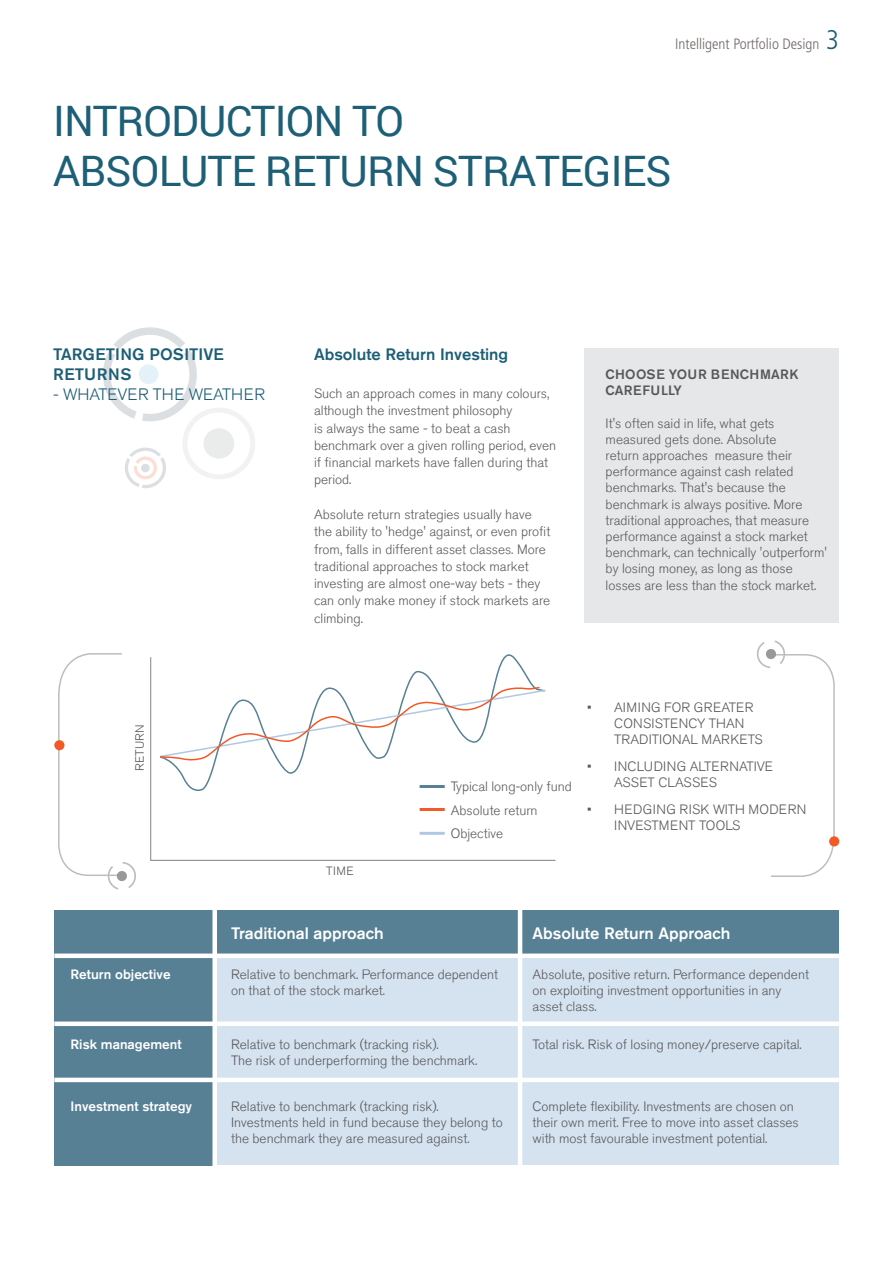
<style>
.page{position:relative;width:893px;height:1263px;background:#fff}
.page>*{position:absolute;margin:0;border:0;box-sizing:border-box;transform-origin:0 0}
.t1{font:42px "Roboto";letter-spacing:-.02em;color:#1d5f76}
.t2{font:300 condensed 27px "Frutiger LT Std";color:#1d5f76}
.t3{font:500 16.5px/19.8px "Akzidenz Grotesk Std";color:#1d5f76}
.t4{font:500 16.5px "Akzidenz Grotesk Std";color:#fff}
.t5{font:300 16.5px "Akzidenz Grotesk Std";color:#1d5f76}
.t6{font:300 condensed 15px "Frutiger LT Std";color:#706a66}
.t7{font:300 13.5px/16.2px "Akzidenz Grotesk Std";color:#57585a}
.t8{font:500 13.5px "Akzidenz Grotesk Std";color:#fff}
.t9{font:300 13.5px/16.2px "Akzidenz Grotesk Std";letter-spacing:.02em;color:#57585a}
.t10{font:500 13.5px/16.2px "Akzidenz Grotesk Std";letter-spacing:.015em;color:#57585a}
.t11{font:300 12px "Akzidenz Grotesk Std";color:#57585a}
</style>
<div class="page">
<svg style="left:103px;top:327px;width:152px;height:161px"></svg>
<div style="left:216px;top:956px;width:622px;height:209px;background:#d5e2ef"></div>
<div style="left:54px;top:910px;width:161px;height:256px;background:#578094"></div>
<div style="left:212px;top:910px;width:626px;height:46px;background:#578094"></div>
<div style="left:54px;top:1021px;width:785px;height:5px;background:#fff"></div>
<div style="left:54px;top:953px;width:785px;height:5px;background:#fff"></div>
<hr style="left:54px;top:1078px;width:785px;height:4px;background:#fff">
<div style="left:212px;top:905px;width:5px;height:270px;background:#fff"></div>
<hr style="left:518px;top:905px;width:4px;height:270px;background:#fff">
<svg style="left:150px;top:657px;width:406px;height:204px"></svg>
<svg style="left:159px;top:654px;width:387px;height:138px"></svg>
<svg style="left:159px;top:685px;width:388px;height:76px"></svg>
<div style="left:420px;top:785px;width:25px;height:3px;border:2px solid #578094"></div>
<div style="left:420px;top:808px;width:25px;height:3px;border:2px solid #f15927"></div>
<div style="left:420px;top:832px;width:25px;height:3px;border:2px solid #b0c8e2"></div>
<div style="left:584px;top:348px;width:254px;height:274px;background:#e6e7e9"></div>
<svg style="left:756px;top:640px;width:79px;height:237px"></svg>
<div style="left:829px;top:836px;width:10px;height:10px;background:#f15927;border-radius:50%"></div>
<svg style="left:54px;top:740px;width:10px;height:10px"></svg>
<svg style="left:57px;top:653px;width:79px;height:237px"></svg>
<p class="t6" style="left:675px;top:36px;width:146px">Intelligent Portfolio Design</p>
<h2 class="t2" style="left:826px;top:25px;width:14px">3</h2>
<p class="t1" style="left:53px;top:92px;width:352px">INTRODUCTION TO</p>
<p class="t1" style="left:53px;top:141px;width:620px">ABSOLUTE RETURN STRATEGIES</p>
<p class="t3" style="left:53px;top:344px;width:172px">TARGETING POSITIVE<br>RETURNS</p>
<p class="t5" style="left:53px;top:385px;width:213px">- WHATEVER THE WEATHER</p>
<p class="t3" style="left:314px;top:344px;width:196px">Absolute Return Investing</p>
<p class="t7" style="left:314px;top:385px;width:244px;line-height:17.2px">Such an approach comes in many colours, although the investment philosophy<br>is always the same - to beat a cash benchmark over a given rolling period, even if financial markets have fallen during that period.</p>
<p class="t7" style="left:314px;top:506px;width:238px;line-height:17.2px">Absolute return strategies usually have the ability to 'hedge' against, or even profit from, falls in different asset classes. More traditional approaches to stock market investing are almost one-way bets - they can only make money if stock markets are climbing.</p>
<p class="t10" style="left:606px;top:366px;width:194px">CHOOSE YOUR BENCHMARK<br>CAREFULLY</p>
<p class="t7" style="left:606px;top:415px;width:223px">It's often said in life, what gets measured gets done. Absolute<br>return approaches measure their performance against cash related benchmarks. That's because the benchmark is always positive. More traditional approaches, that measure performance against a stock market benchmark, can technically 'outperform' by losing money, as long as those losses are less than the stock market.</p>
<p class="t11" style="left:326px;top:864px;width:29px">TIME</p>
<p class="t7" style="left:451px;top:779px;width:122px">Typical long-only fund</p>
<p class="t7" style="left:451px;top:802px;width:88px">Absolute return</p>
<p class="t7" style="left:451px;top:825px;width:54px">Objective</p>
<p class="t7" style="left:614px;top:699px;width:150px;text-indent:-27px">• AIMING FOR GREATER<br>CONSISTENCY THAN<br>TRADITIONAL MARKETS</p>
<p class="t7" style="left:614px;top:758px;width:161px;text-indent:-27px">• INCLUDING ALTERNATIVE<br>ASSET CLASSES</p>
<p class="t9" style="left:614px;top:801px;width:194px;text-indent:-27px">• HEDGING RISK WITH MODERN<br>INVESTMENT TOOLS</p>
<p class="t4" style="left:231px;top:923px;width:154px">Traditional approach</p>
<p class="t4" style="left:533px;top:923px;width:199px">Absolute Return Approach</p>
<p class="t8" style="left:71px;top:966px;width:101px">Return objective</p>
<p class="t8" style="left:71px;top:1036px;width:113px">Risk management</p>
<p class="t8" style="left:71px;top:1098px;width:123px">Investment strategy</p>
<p class="t7" style="left:231px;top:966px;width:268px">Relative to benchmark. Performance dependent on that of the stock market.</p>
<p class="t7" style="left:231px;top:1036px;width:209px">Relative to benchmark (tracking risk).</p>
<p class="t7" style="left:231px;top:1052px;width:248px">The risk of underperforming the benchmark.</p>
<p class="t7" style="left:231px;top:1098px;width:209px">Relative to benchmark (tracking risk).</p>
<p class="t7" style="left:231px;top:1115px;width:273px">Investments held in fund because they belong to</p>
<p class="t7" style="left:231px;top:1131px;width:240px">the benchmark they are measured against.</p>
<p class="t7" style="left:533px;top:966px;width:278px">Absolute, positive return. Performance dependent on exploiting investment opportunities in any asset class.</p>
<p class="t7" style="left:533px;top:1036px;width:271px">Total risk. Risk of losing money/preserve capital.</p>
<p class="t7" style="left:533px;top:1098px;width:268px">Complete flexibility. Investments are chosen on their own merit. Free to move into asset classes with most favourable investment potential.</p>
</div>
